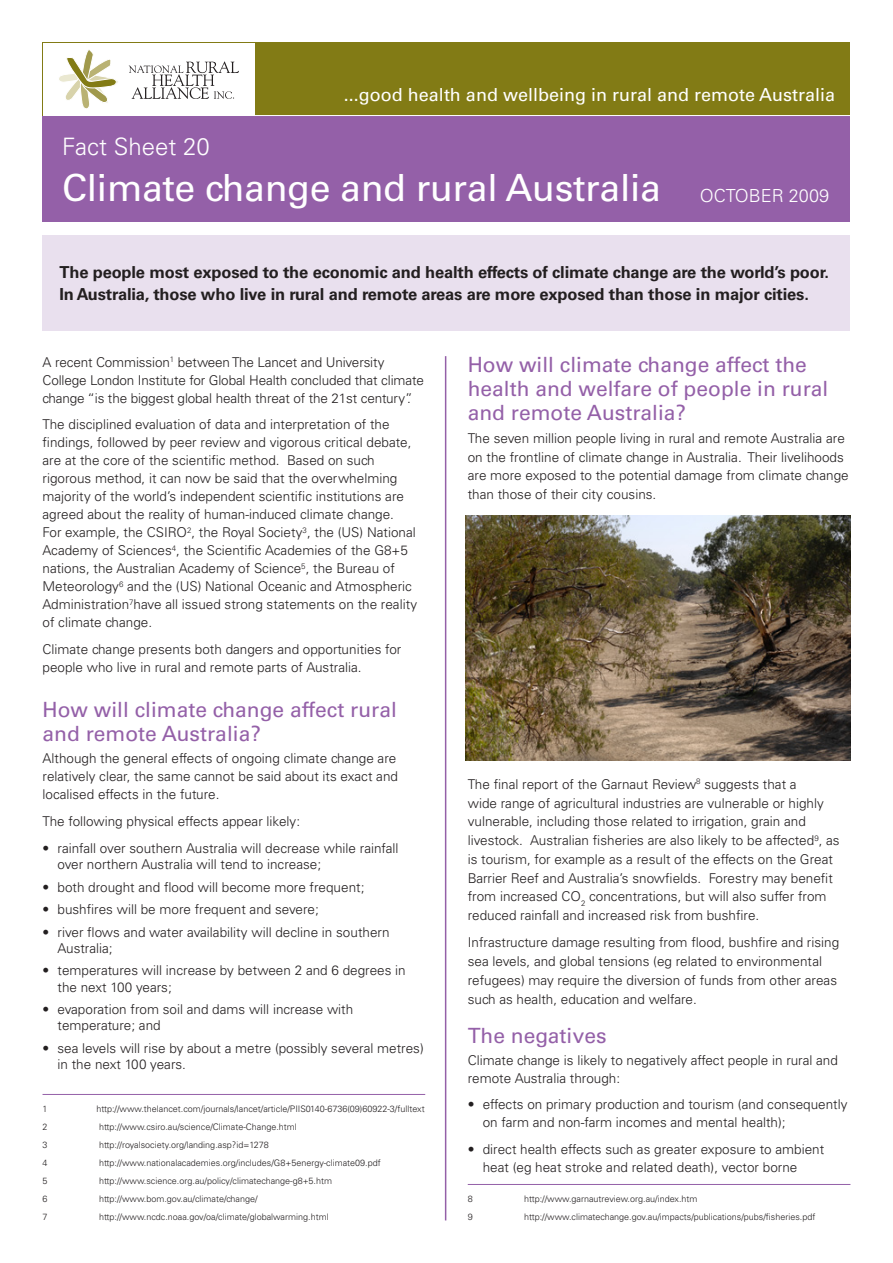
<style>
.page{position:relative;width:893px;height:1263px;background:#fff}
.page>*{position:absolute;margin:0;border:0;box-sizing:border-box;transform-origin:0 0}
.t1{font:37.5px "Univers";letter-spacing:-.01em;color:#fff}
.t2{font:300 24px "Univers";color:#fff}
.t3{font:21px/24px "Univers";color:#9460a8}
.t4{font:18px "Univers";color:#fff}
.t5{font:700 16.5px/22.5px "Univers";letter-spacing:-.01em;color:#231f20}
.t6{font:300 13.5px/18px "Univers";color:#231f20}
.t7{font:300 9px "Univers";color:#231f20}
.s1{font-weight:300;font-size:18px}
</style>
<div class="page">
<hr style="left:43px;top:1094px;width:382px;height:1px;background:#9460a8">
<hr style="left:468px;top:1184px;width:382px;height:1px;background:#9460a8">
<div style="left:43px;top:235px;width:807px;height:96px;background:#e9e0ee"></div>
<hr style="left:445px;top:356px;width:1px;height:864px;background:#9460a8">
<div style="left:43px;top:103px;width:807px;height:118px;background:#9460a8"></div>
<div style="left:43px;top:43px;width:807px;height:73px;background:#827b15"></div>
<div style="left:43px;top:43px;width:212px;height:73px;background:#fff"></div>
<svg style="left:129px;top:61px;width:110px;height:38px"></svg>
<svg style="left:59px;top:50px;width:59px;height:59px"></svg>
<hr style="left:254px;top:115px;width:597px;height:1px;background:#fff">
<img style="left:466px;top:515px;width:384px;height:245px">
<h3 class="t4" style="left:344px;top:84px;width:493px">...good health and wellbeing in rural and remote Australia</h3>
<h2 class="t2" style="left:62px;top:132px;width:149px">Fact Sheet 20</h2>
<h1 class="t1" style="left:62px;top:166px;width:768px">Climate change and rural Australia <span class="s1">OCTOBER 2009</span></h1>
<p class="t5" style="left:60px;top:261px;width:771px">The people most exposed to the economic and health effects of climate change are the world’s poor.<br>In Australia, those who live in rural and remote areas are more exposed than those in major cities.</p>
<p class="t6" style="left:43px;top:353px;width:383px">A recent Commission<sup>1</sup> between The Lancet and University<br>College London Institute for Global Health concluded that climate change “is the biggest global health threat of the 21st century”.</p>
<p class="t6" style="left:43px;top:416px;width:376px">The disciplined evaluation of data and interpretation of the findings, followed by peer review and vigorous critical debate, are at the core of the scientific method. Based on such rigorous method, it can now be said that the overwhelming majority of the world’s independent scientific institutions are agreed about the reality of human-induced climate change.<br>For example, the CSIRO<sup>2</sup>, the Royal Society<sup>3</sup>, the (US) National Academy of Sciences<sup>4</sup>, the Scientific Academies of the G8+5 nations, the Australian Academy of Science<sup>5</sup>, the Bureau of Meteorology<sup>6</sup> and the (US) National Oceanic and Atmospheric Administration<sup>7</sup>have all issued strong statements on the reality of climate change.</p>
<p class="t6" style="left:43px;top:640px;width:360px">Climate change presents both dangers and opportunities for people who live in rural and remote parts of Australia.</p>
<h3 class="t3" style="left:43px;top:698px;width:356px">How will climate change affect rural and remote Australia?</h3>
<p class="t6" style="left:43px;top:750px;width:357px">Although the general effects of ongoing climate change are relatively clear, the same cannot be said about its exact and localised effects in the future.</p>
<p class="t6" style="left:43px;top:812px;width:259px">The following physical effects appear likely:</p>
<p class="t6" style="left:58px;top:840px;width:343px;line-height:16.2px;text-indent:-15px">• rainfall over southern Australia will decrease while rainfall over northern Australia will tend to increase;</p>
<p class="t6" style="left:43px;top:878px;width:323px">• both drought and flood will become more frequent;</p>
<p class="t6" style="left:43px;top:900px;width:278px">• bushfires will be more frequent and severe;</p>
<p class="t6" style="left:58px;top:924px;width:333px;line-height:16.2px;text-indent:-15px">• river flows and water availability will decline in southern<br>Australia;</p>
<p class="t6" style="left:58px;top:962px;width:350px;line-height:16.2px;text-indent:-15px">• temperatures will increase by between 2 and 6 degrees in the next 100 years;</p>
<p class="t6" style="left:58px;top:1001px;width:297px;line-height:16.2px;text-indent:-15px">• evaporation from soil and dams will increase with temperature; and</p>
<p class="t6" style="left:58px;top:1040px;width:368px;line-height:16.2px;text-indent:-15px">• sea levels will rise by about a metre (possibly several metres) in the next 100 years.</p>
<p class="t7" style="left:43px;top:1104px;width:7px">1</p>
<p class="t7" style="left:97px;top:1104px;width:330px">http://www.thelancet.com/journals/lancet/article/PIIS0140-6736(09)60922-3/fulltext</p>
<p class="t7" style="left:43px;top:1122px;width:7px">2</p>
<p class="t7" style="left:99px;top:1122px;width:199px">http://www.csiro.au/science/Climate-Change.html</p>
<p class="t7" style="left:43px;top:1140px;width:7px">3</p>
<p class="t7" style="left:99px;top:1140px;width:171px">http://royalsociety.org/landing.asp?id=1278</p>
<p class="t7" style="left:43px;top:1158px;width:7px">4</p>
<p class="t7" style="left:99px;top:1158px;width:283px">http://www.nationalacademies.org/includes/G8+5energy-climate09.pdf</p>
<p class="t7" style="left:43px;top:1176px;width:7px">5</p>
<p class="t7" style="left:99px;top:1176px;width:235px">http://www.science.org.au/policy/climatechange-g8+5.htm</p>
<p class="t7" style="left:43px;top:1194px;width:7px">6</p>
<p class="t7" style="left:99px;top:1194px;width:160px">http://www.bom.gov.au/climate/change/</p>
<p class="t7" style="left:43px;top:1212px;width:7px">7</p>
<p class="t7" style="left:99px;top:1212px;width:231px">http://www.ncdc.noaa.gov/oa/climate/globalwarming.html</p>
<h3 class="t3" style="left:468px;top:353px;width:362px">How will climate change affect the health and welfare of people in rural and remote Australia?</h3>
<p class="t6" style="left:468px;top:429px;width:382px;line-height:18.8px">The seven million people living in rural and remote Australia are on the frontline of climate change in Australia. Their livelihoods are more exposed to the potential damage from climate change than those of their city cousins.</p>
<p class="t6" style="left:468px;top:775px;width:373px;line-height:18.8px">The final report of the Garnaut Review<sup>8</sup> suggests that a<br>wide range of agricultural industries are vulnerable or highly vulnerable, including those related to irrigation, grain and livestock. Australian fisheries are also likely to be affected<sup>9</sup>, as is tourism, for example as a result of the effects on the Great Barrier Reef and Australia’s snowfields. Forestry may benefit from increased CO<sub>2</sub> concentrations, but will also suffer from reduced rainfall and increased risk from bushfire.</p>
<p class="t6" style="left:468px;top:933px;width:373px;line-height:18.8px">Infrastructure damage resulting from flood, bushfire and rising sea levels, and global tensions (eg related to environmental refugees) may require the diversion of funds from other areas such as health, education and welfare.</p>
<h3 class="t3" style="left:468px;top:1023px;width:140px">The negatives</h3>
<p class="t6" style="left:468px;top:1051px;width:372px">Climate change is likely to negatively affect people in rural and remote Australia through:</p>
<p class="t6" style="left:483px;top:1095px;width:366px;text-indent:-15px">• effects on primary production and tourism (and consequently on farm and non-farm incomes and mental health);</p>
<p class="t6" style="left:483px;top:1140px;width:343px;text-indent:-15px">• direct health effects such as greater exposure to ambient heat (eg heat stroke and related death), vector borne</p>
<p class="t7" style="left:468px;top:1194px;width:7px">8</p>
<p class="t7" style="left:524px;top:1194px;width:175px">http://www.garnautreview.org.au/index.htm</p>
<p class="t7" style="left:468px;top:1212px;width:7px">9</p>
<p class="t7" style="left:524px;top:1212px;width:293px">http://www.climatechange.gov.au/impacts/publications/pubs/fisheries.pdf</p>
</div>
